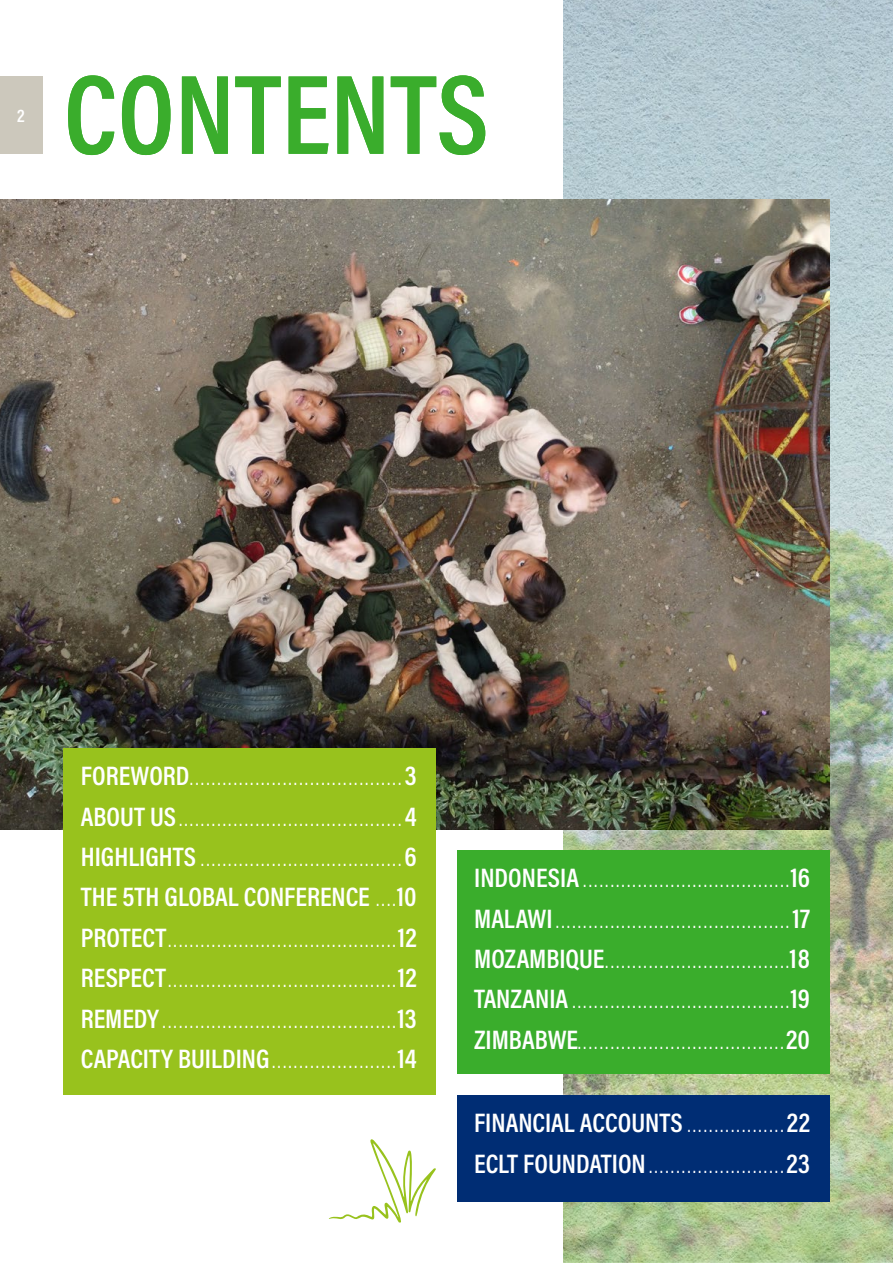
<style>
.page{position:relative;width:893px;height:1263px;background:#fff}
.page>*{position:absolute;margin:0;border:0;box-sizing:border-box;transform-origin:0 0}
.t1{font:600 114px "Acumin Pro Cond";color:#3aad2c}
.t2{font:27px "Acumin Variable Concept";color:#fff}
.t3{font:18px "Acumin Variable Concept";color:#fff}
.t4{font:15px "Acumin Variable Concept";color:#fff}
.s1{font-size:27px}
.s2{font-size:15px}
</style>
<div class="page">
<img style="left:563px;top:0;width:330px;height:1263px">
<img style="left:0;top:199px;width:829px;height:630px">
<div style="left:64px;top:748px;width:372px;height:347px;background:#98c21d"></div>
<div style="left:457px;top:850px;width:372px;height:224px;background:#3aad2c"></div>
<div style="left:457px;top:1095px;width:372px;height:107px;background:#002d74"></div>
<svg style="left:329px;top:1139px;width:107px;height:84px"></svg>
<div style="left:0;top:77px;width:43px;height:77px;background:#ccc8bc"></div>
<p class="t3" style="left:17px;top:103px;width:9px">2</p>
<h1 class="t1" style="left:64px;top:40px;width:426px">CONTENTS</h1>
<p class="t4" style="left:81px;top:770px;width:337px"><span class="s1">FOREWORD</span>........................................<span class="s1">3</span></p>
<p class="t4" style="left:81px;top:810px;width:337px"><span class="s1">ABOUTUS</span>. .........................................<span class="s1">4</span></p>
<p class="t4" style="left:81px;top:850px;width:337px"><span class="s1">HIGHLIGHTS</span>. .....................................<span class="s1">6</span></p>
<h2 class="t2" style="left:81px;top:878px;width:337px">THE 5TH GLOBAL CONFERENCE <span class="s2">.. . .</span> 10</h2>
<p class="t4" style="left:81px;top:931px;width:337px"><span class="s1">PROTECT</span>. ......................................... <span class="s1">12</span></p>
<p class="t4" style="left:81px;top:972px;width:337px"><span class="s1">RESPECT</span>. ......................................... <span class="s1">12</span></p>
<p class="t4" style="left:81px;top:1012px;width:337px"><span class="s1">REMEDY</span>. .......................................... <span class="s1">13</span></p>
<p class="t4" style="left:81px;top:1052px;width:337px"><span class="s1">CAPACITYBUILDING</span>. ...................... <span class="s1">14</span></p>
<p class="t4" style="left:474px;top:872px;width:337px"><span class="s1">INDONESIA</span>. ..................................... <span class="s1">16</span></p>
<p class="t4" style="left:474px;top:912px;width:337px"><span class="s1">MALAWI</span>. ...........................................<span class="s1">17</span></p>
<p class="t4" style="left:474px;top:952px;width:337px"><span class="s1">MOZAMBIQUE</span>.................................. <span class="s1">18</span></p>
<p class="t4" style="left:474px;top:993px;width:337px"><span class="s1">TANZANIA</span>. ....................................... <span class="s1">19</span></p>
<p class="t4" style="left:474px;top:1033px;width:337px"><span class="s1">ZIMBABWE</span>.......................................<span class="s1">20</span></p>
<h2 class="t2" style="left:474px;top:1104px;width:337px">FINANCIALACCOUNTS<span class="s2">. ..................</span>22</h2>
<p class="t4" style="left:474px;top:1157px;width:337px"><span class="s1">ECLTFOUNDATION</span>. .........................<span class="s1">23</span></p>
</div>
